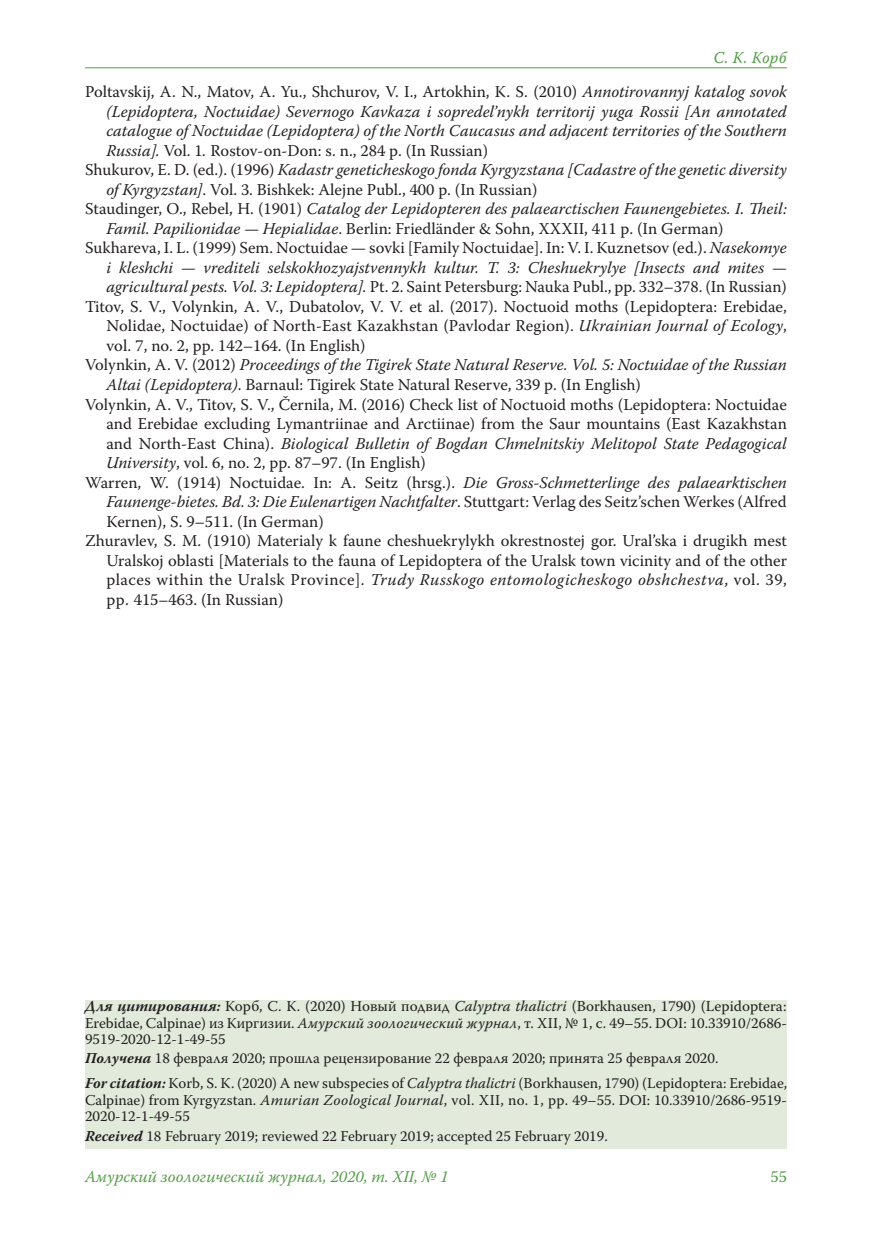
<style>
.page{position:relative;width:872px;height:1234px;background:#fff}
.page>*{position:absolute;margin:0;border:0;box-sizing:border-box;transform-origin:0 0}
.t1{font:16.5px "Warnock Pro";color:#231f20}
.t2{font:italic 16.5px "Warnock Pro";color:#231f20}
.t3{font:italic 16.5px "Warnock Pro";letter-spacing:.03em;color:#231f20}
.t4{font:italic 16.5px "Warnock Pro";color:#559d49}
.t5{font:16.5px "Warnock Pro It Capt";color:#559d49;scale:.95 1}
.t6{font:16.5px "Warnock Pro";color:#559d49}
.t7{font:15px/16.5px "Warnock Pro";color:#231f20}
.s1{font-style:italic}
.s2{font-style:normal}
.s3{font-weight:700;font-style:italic}
</style>
<div class="page">
<div style="left:85px;top:999px;width:702px;height:149px;background:#e1eadb"></div>
<hr style="left:85px;top:67px;width:702px;height:1px;background:#559d49">
<p class="t5" style="left:713px;top:48px;width:79px">С. К. Корб</p>
<p class="t1" style="left:85px;top:82px;width:703px">Poltavskij, A. N., Matov, A. Yu., Shchurov, V. I., Artokhin, K. S. (2010) <span class="s1">Annotirovannyj katalog sovok</span></p>
<p class="t2" style="left:106px;top:101px;width:682px">(Lepidoptera, Noctuidae) Severnogo Kavkaza i sopredel’nykh territorij yuga Rossii [An annotated</p>
<p class="t2" style="left:106px;top:121px;width:682px">catalogue of Noctuidae (Lepidoptera) of the North Caucasus and adjacent territories of the Southern</p>
<p class="t1" style="left:106px;top:140px;width:383px"><span class="s1">Russia].</span> Vol. 1<span class="s1">.</span> Rostov-on-Don: s. n., 284 p. (In Russian)</p>
<p class="t2" style="left:85px;top:160px;width:703px"><span class="s2">Shukurov, E. D. (ed.). (1996)</span> Kadastr geneticheskogo fonda Kyrgyzstana [Cadastre of the genetic diversity</p>
<p class="t1" style="left:106px;top:179px;width:432px"><span class="s1">of Kyrgyzstan]</span>. Vol. 3. Bishkek: Alejne Publ., 400 p. (In Russian)</p>
<p class="t2" style="left:85px;top:199px;width:703px"><span class="s2">Staudinger, O., Rebel, H. (1901)</span> Catalog der Lepidopteren des palaearctischen Faunengebietes. I. Theil:</p>
<p class="t1" style="left:106px;top:218px;width:619px"><span class="s1">Famil. Papilionidae — Hepialidae</span>. Berlin: Friedländer &amp; Sohn, XXXII, 411 p. (In German)</p>
<p class="t1" style="left:85px;top:238px;width:703px">Sukhareva, I. L. (1999) Sem. Noctuidae — sovki [Family Noctuidae]. In: V. I. Kuznetsov (ed.). <span class="s1">Nasekomye</span></p>
<p class="t2" style="left:106px;top:257px;width:682px">i kleshchi — vrediteli selskokhozyajstvennykh kultur. T. 3: Cheshuekrylye [Insects and mites —</p>
<p class="t1" style="left:106px;top:277px;width:682px"><span class="s1">agricultural pests. Vol. 3: Lepidoptera].</span> Pt. 2. Saint Petersburg: Nauka Publ., pp. 332–378. (In Russian)</p>
<p class="t1" style="left:85px;top:296px;width:703px">Titov, S. V., Volynkin, A. V., Dubatolov, V. V. et al. (2017). Noctuoid moths (Lepidoptera: Erebidae,</p>
<p class="t1" style="left:106px;top:316px;width:682px">Nolidae, Noctuidae) of North-East Kazakhstan (Pavlodar Region). <span class="s1">Ukrainian Journal of Ecology</span>,</p>
<p class="t1" style="left:106px;top:335px;width:261px">vol. 7, no. 2, pp. 142–164. (In English)</p>
<p class="t2" style="left:85px;top:355px;width:703px"><span class="s2">Volynkin, A. V. (2012)</span> Proceedings of the Tigirek State Natural Reserve. Vol. 5: Noctuidae of the Russian</p>
<p class="t1" style="left:106px;top:374px;width:536px"><span class="s1">Altai (Lepidoptera)</span>. Barnaul: Tigirek State Natural Reserve, 339 p. (In English)</p>
<p class="t1" style="left:85px;top:394px;width:703px">Volynkin, A. V., Titov, S. V., Černila, M. (2016) Check list of Noctuoid moths (Lepidoptera: Noctuidae</p>
<p class="t1" style="left:106px;top:413px;width:682px">and Erebidae excluding Lymantriinae and Arctiinae) from the Saur mountains (East Kazakhstan</p>
<p class="t2" style="left:106px;top:433px;width:682px"><span class="s2">and North-East China).</span> Biological Bulletin of Bogdan Chmelnitskiy Melitopol State Pedagogical</p>
<p class="t1" style="left:106px;top:452px;width:321px"><span class="s1">University</span>, vol. 6, no. 2, pp. 87–97. (In English)</p>
<p class="t1" style="left:85px;top:472px;width:703px">Warren, W. (1914) Noctuidae. In: A. Seitz (hrsg.). <span class="s1">Die Gross-Schmetterlinge des palaearktischen</span></p>
<p class="t2" style="left:106px;top:491px;width:682px">Faunenge-bietes. Bd. 3: Die Eulenartigen Nachtfalter<span class="s2">. Stuttgart: Verlag des Seitz’schen Werkes (Alfred</span></p>
<p class="t1" style="left:106px;top:511px;width:219px">Kernen), S. 9–511. (In German)</p>
<p class="t1" style="left:85px;top:530px;width:703px">Zhuravlev, S. М. (1910) Materialy k faune cheshuekrylykh okrestnostej gor. Ural’ska i drugikh mest</p>
<p class="t1" style="left:106px;top:550px;width:682px">Uralskoj oblasti [Materials to the fauna of Lepidoptera of the Uralsk town vicinity and of the other</p>
<p class="t3" style="left:106px;top:569px;width:682px"><span class="s2">places within the Uralsk Province].</span> Trudy Russkogo entomologicheskogo obshchestva<span class="s2">, vol. 39,</span></p>
<p class="t1" style="left:106px;top:589px;width:179px">pp. 415–463. (In Russian)</p>
<p class="t7" style="left:85px;top:997px;width:703px;text-align:justify"><span class="s3">Для цитирования:</span> Корб, С. К. (2020) Новый подвид <span class="s1">Calyptra thalictri</span> (Borkhausen, 1790) (Lepidoptera:<br>Erebidae, Calpinae) из Киргизии. <span class="s1">Амурский зоологический журнал</span>, т. XII, № 1, с. 49–55. DOI: 10.33910/2686- 9519-2020-12-1-49-55</p>
<p class="t7" style="left:85px;top:1045px;width:703px;line-height:25px"><span class="s3">Получена</span> 18 февраля 2020; прошла рецензирование 22 февраля 2020; принята 25 февраля 2020.<br><span class="s3">For citation:</span> Korb, S. K. (2020) A new subspecies of <span class="s1">Calyptra thalictri</span> (Borkhausen, 1790) (Lepidoptera: Erebidae,</p>
<p class="t7" style="left:85px;top:1091px;width:703px">Calpinae) from Kyrgyzstan. <span class="s1">Amurian Zoological Journal</span>, vol. XII, no. 1, pp. 49–55. DOI: 10.33910/2686-9519-<br>2020-12-1-49-55</p>
<p class="t7" style="left:85px;top:1126px;width:524px"><span class="s3">Received</span> 18 February 2019; reviewed 22 February 2019; accepted 25 February 2019.</p>
<p class="t4" style="left:85px;top:1166px;width:365px">Амурский зоологический журнал, 2020, т. XII, № 1</p>
<p class="t6" style="left:770px;top:1166px;width:18px">55</p>
</div>
